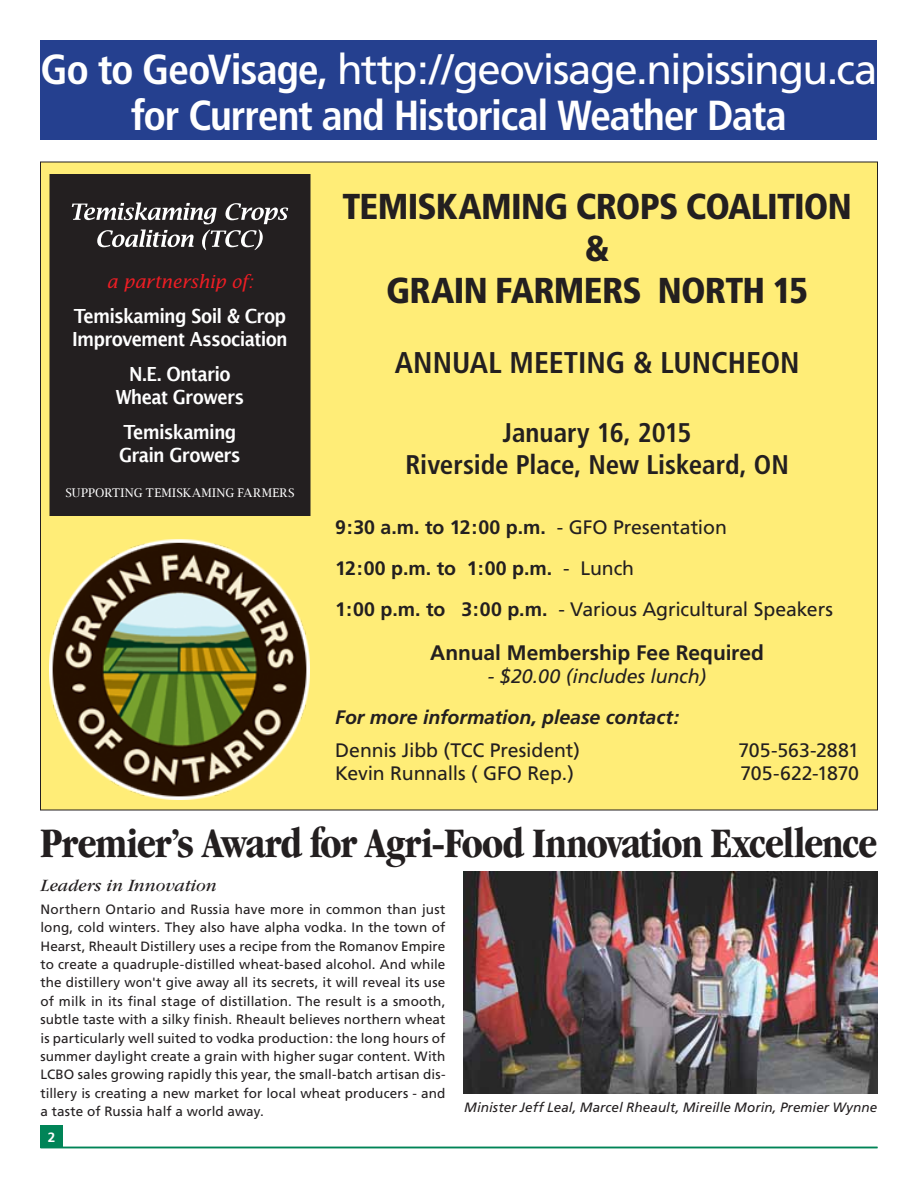
<style>
.page{position:relative;width:918px;height:1188px;background:#fff}
.page>*{position:absolute;margin:0;border:0;box-sizing:border-box;transform-origin:0 0}
.t1{font:700 condensed 43.5px "Garamond";letter-spacing:-.03em;color:#231f20}
.t2{font:700 condensed 42px/46.2px "Frutiger";letter-spacing:-.03em;color:#fff;text-align:center}
.t3{font:900 condensed 36px/42px "Frutiger";letter-spacing:-.02em;color:#231f20;text-align:center}
.t4{font:700 condensed 30px "Frutiger";color:#231f20}
.t5{font:700 condensed 27px/32.4px "Frutiger";letter-spacing:-.005em;color:#231f20;text-align:center}
.t6{font:700 21px "Frutiger";letter-spacing:-.005em;color:#231f20}
.t7{font:700 19.5px/41.4px "Frutiger";color:#231f20}
.t8{font:600 19.5px/23.4px "Lucida Sans";letter-spacing:-.04em;color:#fff;scale:.9 1}
.t9{font:19.5px "Frutiger";letter-spacing:-.01em;color:#231f20}
.t10{font:italic 700 19.5px "Frutiger";letter-spacing:-.005em;color:#231f20}
.t11{font:italic 19.5px "Frutiger";letter-spacing:-.005em;color:#231f20}
.t12{font:italic 18px "Garamond";color:#231f20}
.t13{font:italic 18px "Lucida";letter-spacing:-.02em;color:#ed1d24}
.t14{font:13.5px/18.3px "Frutiger";letter-spacing:.005em;color:#231f20;text-align:justify}
.t15{font:italic 13.5px "Frutiger";letter-spacing:.005em;color:#231f20}
.t16{font:700 13.5px "Frutiger";color:#fff}
.t17{font:12px "Lucida Bright";letter-spacing:.035em;color:#fff}
.s1{font-weight:400;font-stretch:normal}
.s2{font-weight:400}
</style>
<div class="page">
<hr style="left:40px;top:1147px;width:838px;height:1px;background:#008457">
<div style="left:40px;top:1125px;width:23px;height:23px;background:#008457"></div>
<div style="left:40px;top:40px;width:838px;height:100px;background:#25408f"></div>
<div style="left:40px;top:162px;width:838px;height:648px;background:#ffed77"></div>
<div style="left:50px;top:175px;width:260px;height:340px;background:#231f20"></div>
<svg style="left:72px;top:202px;width:216px;height:48px"></svg>
<div style="left:50px;top:174px;width:260px;height:342px;border:2px solid #231f20"></div>
<img style="left:50px;top:539px;width:259px;height:261px">
<img style="left:463px;top:872px;width:415px;height:222px">
<h2 class="t2" style="left:40px;top:46px;width:839px">Go to GeoVisage, <span class="s1">http://geovisage.nipissingu.ca </span>for Current and Historical Weather Data</h2>
<h3 class="t13" style="left:107px;top:271px;width:148px">a partnership of:</h3>
<h3 class="t8" style="left:72px;top:304px;width:241px">Temiskaming Soil &amp; Crop<br>Improvement Association</h3>
<h3 class="t8" style="left:116px;top:362px;width:144px;text-align:center">N.E. Ontario<br>Wheat Growers</h3>
<h3 class="t8" style="left:119px;top:420px;width:137px">Temiskaming<br>Grain Growers</h3>
<p class="t17" style="left:65px;top:485px;width:230px">SUPPORTING TEMISKAMING FARMERS</p>
<h3 class="t3" style="left:342px;top:185px;width:511px">TEMISKAMING CROPS COALITION &amp;<br>GRAIN FARMERS NORTH 15</h3>
<h3 class="t4" style="left:395px;top:345px;width:406px">ANNUAL MEETING &amp; LUNCHEON</h3>
<h3 class="t5" style="left:405px;top:416px;width:385px">January 16, 2015<br>Riverside Place, New Liskeard, ON</h3>
<h3 class="t7" style="left:335px;top:506px;width:499px">9:30 a.m. to 12:00 p.m. <span class="s2">- GFO Presentation<br></span>12:00 p.m. to 1:00 p.m. <span class="s2">- Lunch<br></span>1:00 p.m. to 3:00 p.m. <span class="s2">- Various Agricultural Speakers</span></h3>
<h3 class="t6" style="left:430px;top:640px;width:335px">Annual Membership Fee Required</h3>
<h3 class="t11" style="left:488px;top:665px;width:220px">- $20.00 (includes lunch)</h3>
<h3 class="t10" style="left:335px;top:706px;width:345px">For more information, please contact:</h3>
<h3 class="t9" style="left:335px;top:739px;width:246px">Dennis Jibb (TCC President)</h3>
<h3 class="t9" style="left:739px;top:739px;width:122px">705-563-2881</h3>
<h3 class="t9" style="left:335px;top:762px;width:240px">Kevin Runnalls ( GFO Rep.)</h3>
<h3 class="t9" style="left:741px;top:762px;width:120px">705-622-1870</h3>
<h1 class="t1" style="left:40px;top:818px;width:839px">Premier’s Award for Agri-Food Innovation Excellence</h1>
<h3 class="t12" style="left:40px;top:876px;width:178px">Leaders in Innovation</h3>
<p class="t14" style="left:40px;top:900px;width:406px">Northern Ontario and Russia have more in common than just long, cold winters. They also have alpha vodka. In the town of Hearst, Rheault Distillery uses a recipe from the Romanov Empire to create a quadruple-distilled wheat-based alcohol. And while the distillery won't give away all its secrets, it will reveal its use of milk in its final stage of distillation. The result is a smooth, subtle taste with a silky finish. Rheault believes northern wheat is particularly well suited to vodka production: the long hours of summer daylight create a grain with higher sugar content. With LCBO sales growing rapidly this year, the small-batch artisan dis&shy;tillery is creating a new market for local wheat producers - and a taste of Russia half a world away.</p>
<p class="t16" style="left:48px;top:1129px;width:9px">2</p>
<p class="t15" style="left:464px;top:1100px;width:415px">Minister Jeff Leal, Marcel Rheault, Mireille Morin, Premier Wynne</p>
</div>
